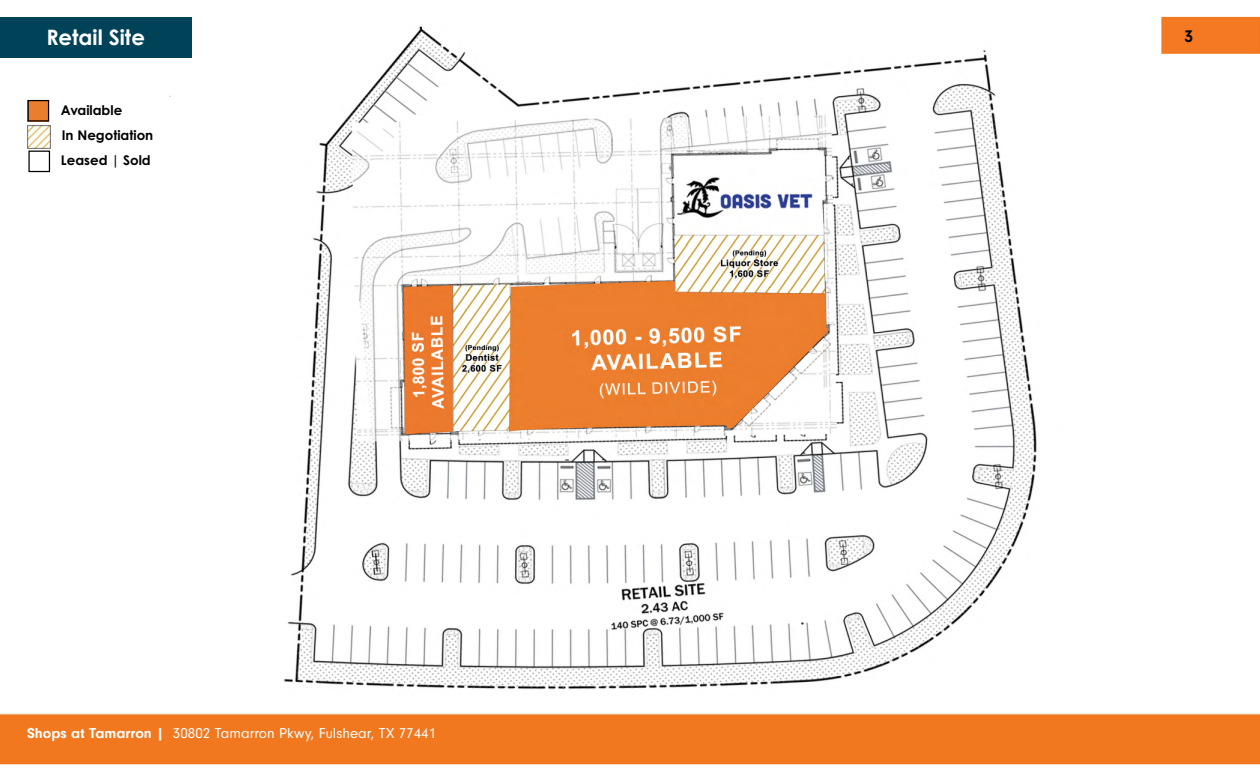
<style>
.page{position:relative;width:1260px;height:765px;background:#fff}
.page>*{position:absolute;margin:0;border:0;box-sizing:border-box;transform-origin:0 0}
.t1{font:700 21.25px "Century Gothic";color:#fff}
.t2{font:700 17.5px "Neuzeit Gro";color:#000}
.t3{font:15px "Neuzeit Gro";color:#fff}
.t4{font:700 13.38px "Century Gothic Pro";color:#000}
.s1{font-weight:700}
</style>
<div class="page">
<img style="left:283px;top:26px;width:754px;height:664px">
<div style="left:0;top:713px;width:1260px;height:52px;background:#f1781f"></div>
<div style="left:1162px;top:18px;width:97px;height:35px;background:#f57923"></div>
<div style="left:1161px;top:17px;width:99px;height:37px;border:1px solid #f1781f"></div>
<div style="left:0;top:18px;width:191px;height:40px;background:#004258"></div>
<div style="left:28px;top:100px;width:21px;height:21px;background:#eb7d2e"></div>
<div style="left:28px;top:100px;width:21px;height:22px;border:1px solid #000"></div>
<div style="left:28px;top:151px;width:22px;height:21px;border:1px solid #000"></div>
<img style="left:28px;top:125px;width:22px;height:23px">
<h1 class="t1" style="left:46px;top:22px;width:100px">Retail Site</h1>
<p class="t2" style="left:1184px;top:27px;width:10px">3</p>
<p class="t4" style="left:61px;top:101px;width:63px">Available</p>
<p class="t4" style="left:61px;top:151px;width:91px">Leased | Sold</p>
<p class="t4" style="left:62px;top:127px;width:93px">In Negotiation</p>
<p class="t3" style="left:27px;top:725px;width:411px"><span class="s1">Shops at Tamarron |</span> 30802 Tamarron Pkwy, Fulshear, TX 77441</p>
</div>
